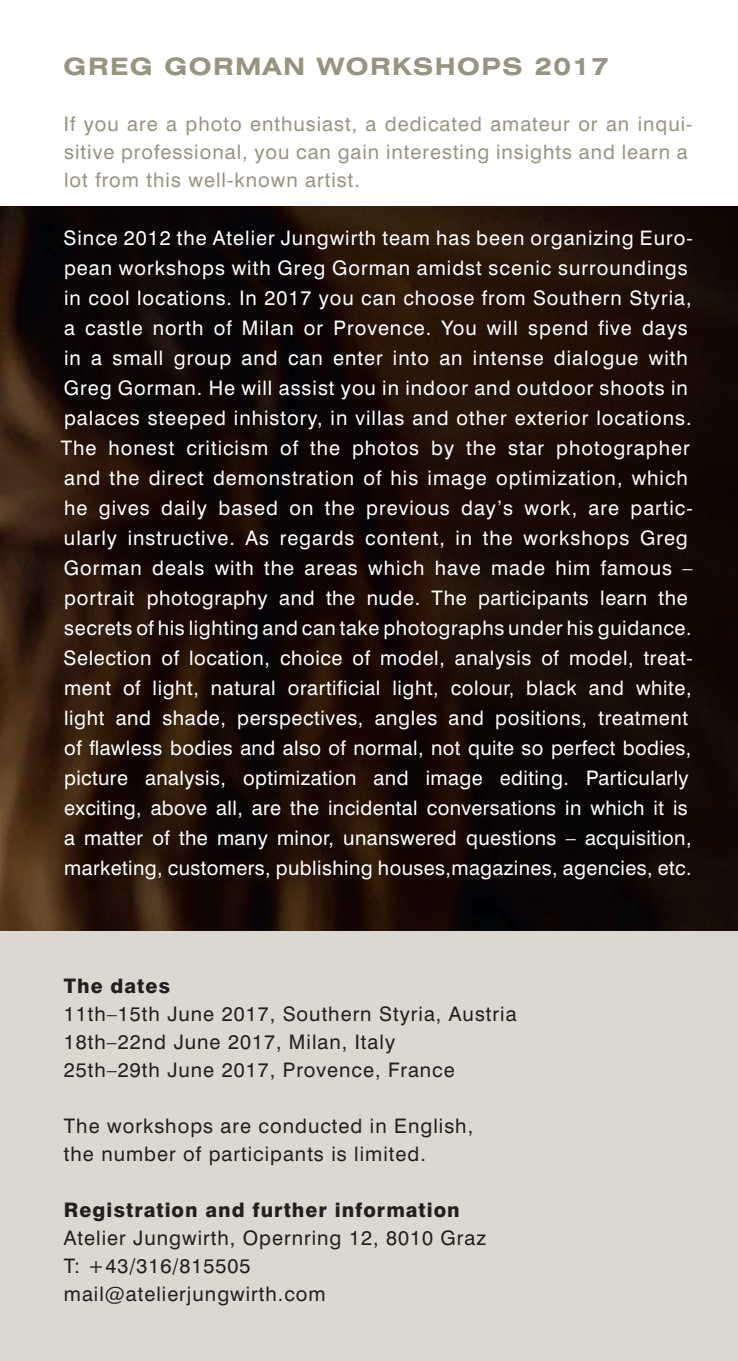
<style>
.page{position:relative;width:738px;height:1361px;background:#fff}
.page>*{position:absolute;margin:0;border:0;box-sizing:border-box;transform-origin:0 0}
.t1{font:700 expanded 24px "Swiss 721 BT";letter-spacing:.06em;color:#979481}
.t2{font:20px/30px "Swiss 721 BT";letter-spacing:.05em;color:#fff}
.t3{font:20px/28px "Swiss 721 BT";letter-spacing:.05em;color:#231f20}
.t4{font:20px/28px "Swiss 721 BT";letter-spacing:.05em;color:#979481}
.t5{font:800 20px "Swiss 721 BT";letter-spacing:.05em;color:#231f20}
</style>
<div class="page">
<div style="left:0;top:930px;width:737px;height:431px;background:#dad8d0"></div>
<img style="left:0;top:207px;width:737px;height:723px">
<p class="t1" style="left:64px;top:52px;width:546px">GREG GORMAN WORKSHOPS 2017</p>
<p class="t4" style="left:64px;top:110px;width:629px">If you are a photo enthusiast, a dedicated amateur or an inqui&shy;sitive professional, you can gain interesting insights and learn a lot from this well-known artist.</p>
<p class="t2" style="left:61px;top:223px;width:633px">Since 2012 the Atelier Jungwirth team has been organizing Euro&shy;pean workshops with Greg Gorman amidst scenic surroundings in cool locations. In 2017 you can choose from Southern Styria, a castle north of Milan or Provence. You will spend five days in a small group and can enter into an intense dialogue with Greg Gorman. He will assist you in indoor and outdoor shoots in palaces steeped inhistory, in villas and other exterior locations.<br>The honest criticism of the photos by the star photographer and the direct demonstration of his image optimization, which he gives daily based on the previous day’s work, are partic&shy;ularly instructive. As regards content, in the workshops Greg Gorman deals with the areas which have made him famous – portrait photography and the nude. The participants learn the secrets of his lighting and can take photographs under his guidance.<br>Selection of location, choice of model, analysis of model, treat&shy;ment of light, natural orartificial light, colour, black and white, light and shade, perspectives, angles and positions, treatment of flawless bodies and also of normal, not quite so perfect bodies, picture analysis, optimization and image editing. Particularly exciting, above all, are the incidental conversations in which it is a matter of the many minor, unanswered questions – acquisition, marketing, customers, publishing houses,magazines, agencies, etc.</p>
<p class="t5" style="left:64px;top:974px;width:108px">The dates</p>
<p class="t3" style="left:64px;top:1000px;width:454px">11th–15th June 2017, Southern Styria, Austria<br>18th–22nd June 2017, Milan, Italy<br>25th–29th June 2017, Provence, France</p>
<p class="t3" style="left:64px;top:1112px;width:410px">The workshops are conducted in English, the number of participants is limited.</p>
<p class="t5" style="left:64px;top:1198px;width:397px">Registration and further information</p>
<p class="t3" style="left:64px;top:1224px;width:423px">Atelier Jungwirth, Opernring 12, 8010 Graz<br>T: +43/316/815505 mail@atelierjungwirth.com</p>
</div>
